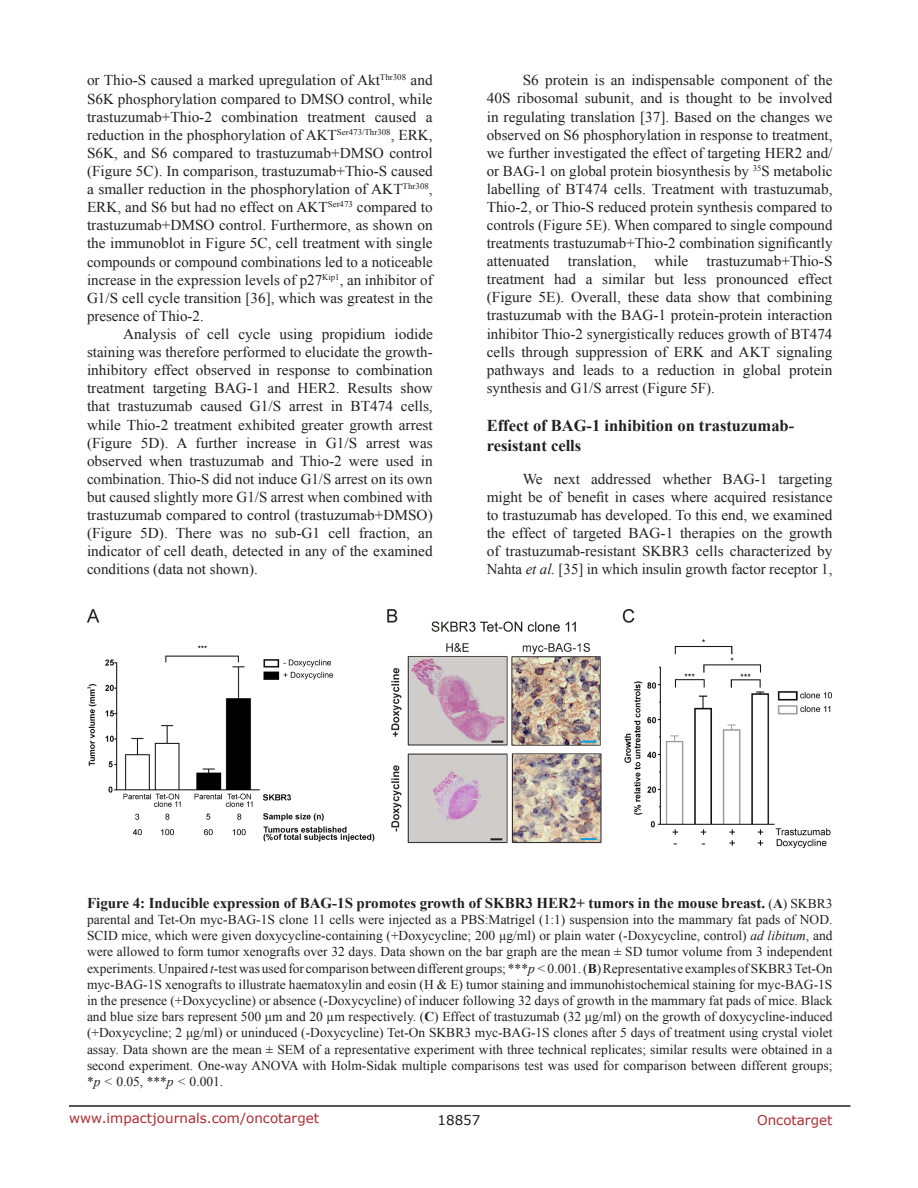
<style>
.page{position:relative;width:918px;height:1188px;background:#fff}
.page>*{position:absolute;margin:0;border:0;box-sizing:border-box;transform-origin:0 0}
.SubHeading_middle{font:700 16.5px/20px "Times New Roman";color:#221f22}
.BodyText{font:15px/18.1px "Times New Roman";color:#221f22;text-align:justify}
.FigureText{font:700 15px "Times New Roman";color:#221f22}
.FigureText-2{font:13.5px/16.2px "Times New Roman";color:#221f22;text-align:justify}
.t1{font:13.5px "Verdana";color:#ac2b31}
.t2{font:13.5px "Verdana";color:#221f22}
.s1{font-style:italic}
.s2{font-weight:400;font-size:13.5px}
.s3{font-size:13.5px}
.s4{font-weight:700}
</style>
<div class="page">
<hr style="left:69px;top:1105px;width:781px;height:2px;background:#231f20">
<img style="left:88px;top:609px;width:744px;height:238px">
<p class="BodyText" style="left:87px;top:71px;width:347px">or Thio-S caused a marked upregulation of Akt<sup>Thr308</sup> and S6K phosphorylation compared to DMSO control, while trastuzumab+Thio-2 combination treatment caused a reduction in the phosphorylation of AKT<sup>Ser473/Thr308</sup>, ERK, S6K, and S6 compared to trastuzumab+DMSO control (Figure 5C). In comparison, trastuzumab+Thio-S caused a smaller reduction in the phosphorylation of AKT<sup>Thr308</sup>, ERK, and S6 but had no effect on AKT<sup>Ser473</sup> compared to trastuzumab+DMSO control. Furthermore, as shown on the immunoblot in Figure 5C, cell treatment with single compounds or compound combinations led to a noticeable increase in the expression levels of p27<sup>Kip1</sup>, an inhibitor of G1/S cell cycle transition [36], which was greatest in the presence of Thio-2.</p>
<p class="BodyText" style="left:87px;top:325px;width:347px;text-indent:36px">Analysis of cell cycle using propidium iodide staining was therefore performed to elucidate the growth&shy;inhibitory effect observed in response to combination treatment targeting BAG-1 and HER2. Results show that trastuzumab caused G1/S arrest in BT474 cells, while Thio-2 treatment exhibited greater growth arrest (Figure 5D). A further increase in G1/S arrest was observed when trastuzumab and Thio-2 were used in combination. Thio-S did not induce G1/S arrest on its own but caused slightly more G1/S arrest when combined with trastuzumab compared to control (trastuzumab+DMSO) (Figure 5D). There was no sub-G1 cell fraction, an indicator of cell death, detected in any of the examined conditions (data not shown).</p>
<p class="BodyText" style="left:487px;top:71px;width:347px;text-indent:36px">S6 protein is an indispensable component of the 40S ribosomal subunit, and is thought to be involved in regulating translation [37]. Based on the changes we observed on S6 phosphorylation in response to treatment, we further investigated the effect of targeting HER2 and/ or BAG-1 on global protein biosynthesis by <sup>35</sup>S metabolic labelling of BT474 cells. Treatment with trastuzumab, Thio-2, or Thio-S reduced protein synthesis compared to controls (Figure 5E). When compared to single compound treatments trastuzumab+Thio-2 combination significantly attenuated translation, while trastuzumab+Thio-S treatment had a similar but less pronounced effect (Figure 5E). Overall, these data show that combining trastuzumab with the BAG-1 protein-protein interaction inhibitor Thio-2 synergistically reduces growth of BT474 cells through suppression of ERK and AKT signaling pathways and leads to a reduction in global protein synthesis and G1/S arrest (Figure 5F).</p>
<p class="SubHeading_middle" style="left:487px;top:415px;width:309px">Effect of BAG-1 inhibition on trastuzumab&shy;resistant cells</p>
<p class="BodyText" style="left:487px;top:469px;width:347px;text-indent:36px">We next addressed whether BAG-1 targeting might be of benefit in cases where acquired resistance to trastuzumab has developed. To this end, we examined the effect of targeted BAG-1 therapies on the growth of trastuzumab-resistant SKBR3 cells characterized by Nahta <span class="s1">et al.</span> [35] in which insulin growth factor receptor 1,</p>
<p class="FigureText" style="left:87px;top:892px;width:747px">Figure 4: Inducible expression of BAG-1S promotes growth of SKBR3 HER2+ tumors in the mouse breast. <span class="s2">(</span><span class="s3">A</span><span class="s2">) SKBR3</span></p>
<p class="FigureText-2" style="left:87px;top:911px;width:747px">parental and Tet-On myc-BAG-1S clone 11 cells were injected as a PBS:Matrigel (1:1) suspension into the mammary fat pads of NOD.<br>SCID mice, which were given doxycycline-containing (+Doxycycline; 200 μg/ml) or plain water (-Doxycycline, control) <span class="s1">ad libitum</span>, and were allowed to form tumor xenografts over 32 days. Data shown on the bar graph are the mean ± SD tumor volume from 3 independent experiments. Unpaired <span class="s1">t-</span>test was used for comparison between different groups; ***<span class="s1">p&lt;</span>0.001.(<span class="s4">B</span>) Representative examples of SKBR3 Tet-On myc-BAG-1S xenografts to illustrate haematoxylin and eosin (H &amp; E) tumor staining and immunohistochemical staining for myc-BAG-1S in the presence (+Doxycycline) or absence (-Doxycycline) of inducer following 32 days of growth in the mammary fat pads of mice. Black and blue size bars represent 500 μm and 20 µm respectively. (<span class="s4">C</span>) Effect of trastuzumab (32 μg/ml) on the growth of doxycycline-induced (+Doxycycline; 2 μg/ml) or uninduced (-Doxycycline) Tet-On SKBR3 myc-BAG-1S clones after 5 days of treatment using crystal violet assay. Data shown are the mean ± SEM of a representative experiment with three technical replicates; similar results were obtained in a second experiment. One-way ANOVA with Holm-Sidak multiple comparisons test was used for comparison between different groups; *<span class="s1">p &lt;</span> 0.05, ***<span class="s1">p &lt;</span> 0.001.</p>
<p class="t1" style="left:69px;top:1109px;width:252px">www.impactjournals.com/oncotarget</p>
<p class="t2" style="left:438px;top:1111px;width:44px">18857</p>
<p class="t1" style="left:757px;top:1111px;width:77px">Oncotarget</p>
</div>
